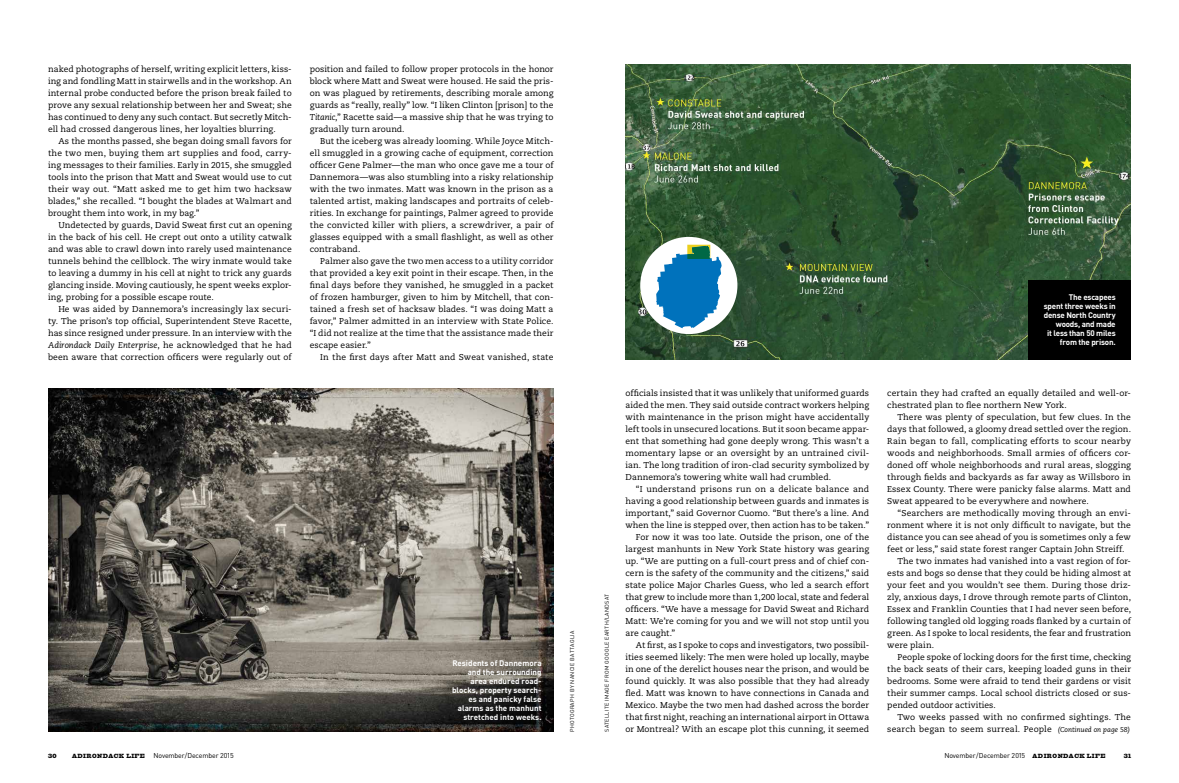
<style>
.page{position:relative;width:1179px;height:783px;background:#fff}
.page>*{position:absolute;margin:0;border:0;box-sizing:border-box;transform-origin:0 0}
.t1{font:8.5px/12px "Caecilia";letter-spacing:.005em;color:#000;text-align:justify}
.t2{font:700 8px/9px "DIN";color:#fff;text-align:right}
.t3{font:700 8px/9px "DIN";letter-spacing:-.025em;color:#fff;text-align:right}
.t4{font:7px "DIN";letter-spacing:-.02em;color:#000}
.t5{font:6px "Giza Three Five";color:#000}
.t6{font:5.5px "DIN";letter-spacing:.05em;color:#000}
.s1{font-style:italic}
.s2{font-style:italic;font-size:7px}
.s3{font-family:"Giza Three Five";font-size:6px}
</style>
<div class="page">
<img style="left:48px;top:389px;width:506px;height:343px">
<img style="left:626px;top:65px;width:505px;height:295px">
<div style="left:640px;top:237px;width:97px;height:97px;background:#fff;border-radius:50%"></div>
<svg style="left:656px;top:245px;width:66px;height:83px"></svg>
<div style="left:1029px;top:280px;width:102px;height:80px;background:#000"></div>
<p class="t1" style="left:48px;top:63px;width:245px">naked photographs of herself, writing explicit letters, kiss&shy;ing and fondling Matt in stairwells and in the workshop. An internal probe conducted before the prison break failed to prove any sexual relationship between her and Sweat; she has continued to deny any such contact. But secretly Mitch&shy;ell had crossed dangerous lines, her loyalties blurring.</p>
<p class="t1" style="left:48px;top:135px;width:245px;text-indent:10px">As the months passed, she began doing small favors for the two men, buying them art supplies and food, carry&shy;ing messages to their families. Early in 2015, she smuggled tools into the prison that Matt and Sweat would use to cut their way out. “Matt asked me to get him two hacksaw blades,” she recalled. “I bought the blades at Walmart and brought them into work, in my bag.”</p>
<p class="t1" style="left:48px;top:219px;width:245px;text-indent:10px">Undetected by guards, David Sweat first cut an opening in the back of his cell. He crept out onto a utility catwalk and was able to crawl down into rarely used maintenance tunnels behind the cellblock. The wiry inmate would take to leaving a dummy in his cell at night to trick any guards glancing inside. Moving cautiously, he spent weeks explor&shy;ing, probing for a possible escape route.</p>
<p class="t1" style="left:48px;top:303px;width:245px;text-indent:10px">He was aided by Dannemora’s increasingly lax securi&shy;ty. The prison’s top official, Superintendent Steve Racette, has since resigned under pressure. In an interview with the <span class="s1">Adirondack Daily Enterprise</span>, he acknowledged that he had been aware that correction officers were regularly out of</p>
<p class="t1" style="left:310px;top:63px;width:245px">position and failed to follow proper protocols in the honor block where Matt and Sweat were housed. He said the pris&shy;on was plagued by retirements, describing morale among guards as “really, really” low. “I liken Clinton [prison] to the <span class="s1">Titanic</span>,” Racette said—a massive ship that he was trying to gradually turn around.</p>
<p class="t1" style="left:310px;top:135px;width:245px;text-indent:10px">But the iceberg was already looming. While Joyce Mitch&shy;ell smuggled in a growing cache of equipment, correction officer Gene Palmer—the man who once gave me a tour of Dannemora—was also stumbling into a risky relationship with the two inmates. Matt was known in the prison as a talented artist, making landscapes and portraits of celeb&shy;rities. In exchange for paintings, Palmer agreed to provide the convicted killer with pliers, a screwdriver, a pair of glasses equipped with a small flashlight, as well as other contraband.</p>
<p class="t1" style="left:310px;top:255px;width:245px;text-indent:10px">Palmer also gave the two men access to a utility corridor that provided a key exit point in their escape. Then, in the final days before they vanished, he smuggled in a packet of frozen hamburger, given to him by Mitchell, that con&shy;tained a fresh set of hacksaw blades. “I was doing Matt a favor,” Palmer admitted in an interview with State Police. “I did not realize at the time that the assistance made their escape easier.”</p>
<p class="t1" style="left:320px;top:351px;width:235px">In the first days after Matt and Sweat vanished, state</p>
<p class="t2" style="left:452px;top:658px;width:91px">Residents of Dannemora and the surrounding area endured road&shy;blocks, property search&shy;es and panicky false alarms as the manhunt stretched into weeks.</p>
<p class="t6" style="left:569px;top:732px;width:103px;rotate:-90deg">PHOTOGRAPH BY NANCIE BATTAGLIA</p>
<p class="t6" style="left:604px;top:732px;width:140px;rotate:-90deg">SATELLITE IMAGE FROM GOOGLE EARTH/LANDSAT</p>
<p class="t1" style="left:626px;top:387px;width:245px">officials insisted that it was unlikely that uniformed guards aided the men. They said outside contract workers helping with maintenance in the prison might have accidentally left tools in unsecured locations. But it soon became appar&shy;ent that something had gone deeply wrong. This wasn’t a momentary lapse or an oversight by an untrained civil&shy;ian. The long tradition of iron-clad security symbolized by Dannemora’s towering white wall had crumbled.</p>
<p class="t1" style="left:636px;top:483px;width:235px">“I understand prisons run on a delicate balance and</p>
<p class="t1" style="left:626px;top:495px;width:245px">having a good relationship between guards and inmates is</p>
<p class="t1" style="left:626px;top:507px;width:245px">important,” said Governor Cuomo. “But there’s a line. And</p>
<p class="t1" style="left:626px;top:519px;width:245px">when the line is stepped over, then action has to be taken.”</p>
<p class="t1" style="left:636px;top:531px;width:235px">For now it was too late. Outside the prison, one of the</p>
<p class="t1" style="left:626px;top:543px;width:245px">largest manhunts in New York State history was gearing</p>
<p class="t1" style="left:626px;top:555px;width:245px">up. “We are putting on a full-court press and of chief con-</p>
<p class="t1" style="left:626px;top:567px;width:245px">cern is the safety of the community and the citizens,” said</p>
<p class="t1" style="left:626px;top:579px;width:245px">state police Major Charles Guess, who led a search effort</p>
<p class="t1" style="left:626px;top:591px;width:245px">that grew to include more than 1,200 local, state and federal</p>
<p class="t1" style="left:626px;top:603px;width:245px">officers. “We have a message for David Sweat and Richard</p>
<p class="t1" style="left:626px;top:615px;width:245px">Matt: We’re coming for you and we will not stop until you</p>
<p class="t1" style="left:626px;top:627px;width:51px">are caught.”</p>
<p class="t1" style="left:636px;top:639px;width:235px">At first, as I spoke to cops and investigators, two possibil-</p>
<p class="t1" style="left:626px;top:651px;width:245px">ities seemed likely: The men were holed up locally, maybe</p>
<p class="t1" style="left:626px;top:663px;width:245px">in one of the derelict houses near the prison, and would be</p>
<p class="t1" style="left:626px;top:675px;width:245px">found quickly. It was also possible that they had already</p>
<p class="t1" style="left:626px;top:687px;width:245px">fled. Matt was known to have connections in Canada and</p>
<p class="t1" style="left:626px;top:699px;width:245px">Mexico. Maybe the two men had dashed across the border</p>
<p class="t1" style="left:626px;top:711px;width:245px">that first night, reaching an international airport in Ottawa</p>
<p class="t1" style="left:626px;top:723px;width:245px">or Montreal? With an escape plot this cunning, it seemed</p>
<p class="t3" style="left:1044px;top:292px;width:73px">The escapees<br>spent three weeks in dense North Country woods, and made<br>it less than 50 miles from the prison.</p>
<p class="t1" style="left:887px;top:387px;width:245px">certain they had crafted an equally detailed and well-or&shy;chestrated plan to flee northern New York.</p>
<p class="t1" style="left:887px;top:411px;width:245px;text-indent:10px">There was plenty of speculation, but few clues. In the days that followed, a gloomy dread settled over the region.<br>Rain began to fall, complicating efforts to scour nearby woods and neighborhoods. Small armies of officers cor&shy;doned off whole neighborhoods and rural areas, slogging through fields and backyards as far away as Willsboro in Essex County. There were panicky false alarms. Matt and Sweat appeared to be everywhere and nowhere.</p>
<p class="t1" style="left:898px;top:507px;width:235px">“Searchers are methodically moving through an envi-</p>
<p class="t1" style="left:887px;top:519px;width:245px">ronment where it is not only difficult to navigate, but the</p>
<p class="t1" style="left:887px;top:531px;width:245px">distance you can see ahead of you is sometimes only a few</p>
<p class="t1" style="left:887px;top:543px;width:239px">feet or less,” said state forest ranger Captain John Streiff.</p>
<p class="t1" style="left:898px;top:555px;width:235px">The two inmates had vanished into a vast region of for-</p>
<p class="t1" style="left:887px;top:567px;width:245px">ests and bogs so dense that they could be hiding almost at</p>
<p class="t1" style="left:887px;top:579px;width:245px">your feet and you wouldn’t see them. During those driz-</p>
<p class="t1" style="left:887px;top:591px;width:245px">zly, anxious days, I drove through remote parts of Clinton,</p>
<p class="t1" style="left:887px;top:603px;width:245px">Essex and Franklin Counties that I had never seen before,</p>
<p class="t1" style="left:887px;top:615px;width:245px">following tangled old logging roads flanked by a curtain of</p>
<p class="t1" style="left:887px;top:627px;width:245px">green. As I spoke to local residents, the fear and frustration</p>
<p class="t1" style="left:887px;top:639px;width:48px">were plain.</p>
<p class="t1" style="left:898px;top:651px;width:235px">People spoke of locking doors for the first time, checking</p>
<p class="t1" style="left:887px;top:663px;width:245px">the back seats of their cars, keeping loaded guns in their</p>
<p class="t1" style="left:887px;top:675px;width:245px">bedrooms. Some were afraid to tend their gardens or visit</p>
<p class="t1" style="left:887px;top:687px;width:245px">their summer camps. Local school districts closed or sus-</p>
<p class="t1" style="left:887px;top:699px;width:110px">pended outdoor activities.</p>
<p class="t1" style="left:898px;top:711px;width:235px">Two weeks passed with no confirmed sightings. The</p>
<p class="t1" style="left:887px;top:723px;width:244px">search began to seem surreal. People <span class="s2">(Continued on page 58)</span></p>
<p class="t5" style="left:48px;top:752px;width:10px">30</p>
<p class="t4" style="left:72px;top:751px;width:163px"><span class="s3">ADIRONDACK LIFE</span> November/December 2015</p>
<p class="t4" style="left:944px;top:751px;width:163px">November/December 2015 <span class="s3">ADIRONDACK LIFE</span></p>
<p class="t5" style="left:1124px;top:752px;width:9px">31</p>
</div>
